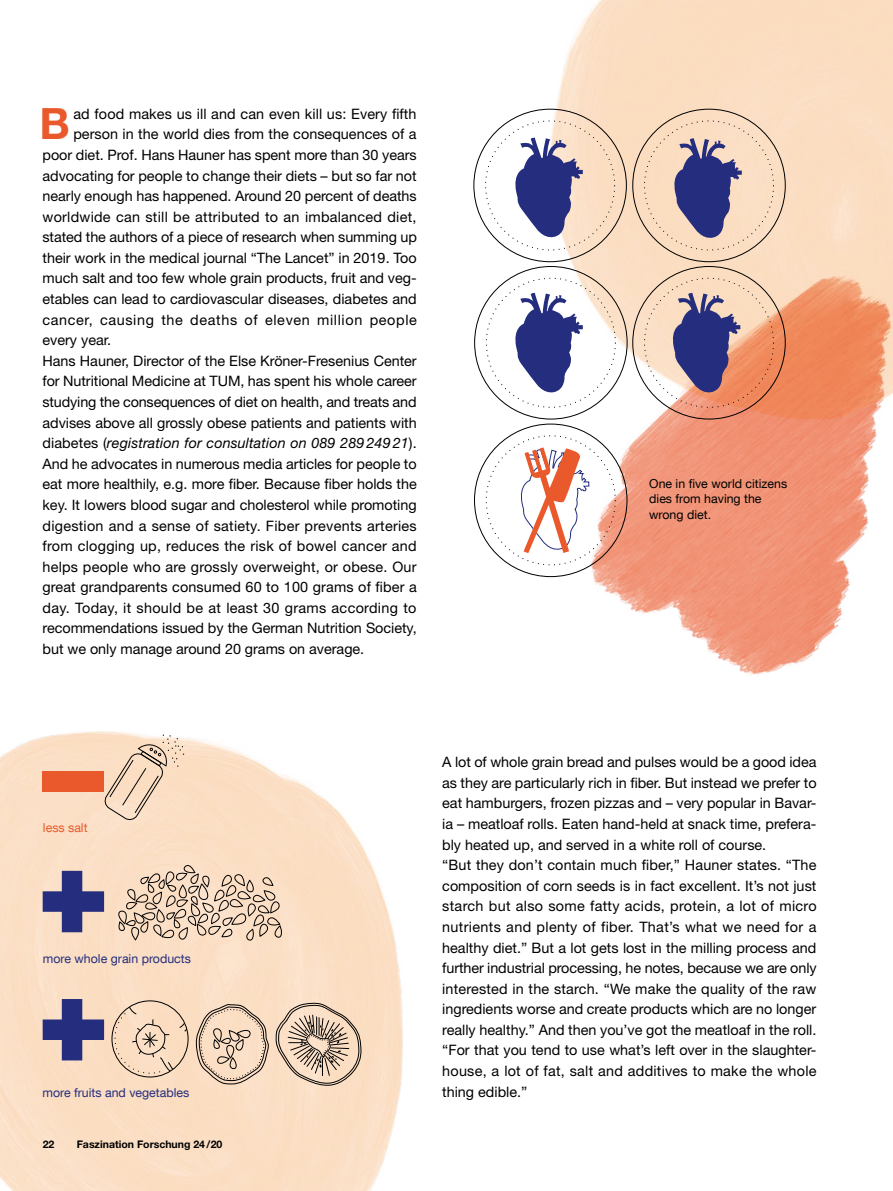
<style>
.page{position:relative;width:893px;height:1191px;background:#fff}
.page>*{position:absolute;margin:0;border:0;box-sizing:border-box;transform-origin:0 0}
.Text_D_Initial{font:700 43.2px "Helvetica Neue LT Std";color:#ea592b}
.Text_D{font:14.4px/20.5px "Helvetica Neue LT Std";color:#000;text-align:justify}
.Text_D_Initial-2{font:14.4px "Helvetica Neue LT Std";color:#000}
.Text_D_Initial-3{font:14.4px "Helvetica Neue LT Std";letter-spacing:.02em;color:#000}
.Text_D_Initial-4{font:14.4px "Helvetica Neue LT Std";letter-spacing:.045em;color:#000}
.t1{font:12.3px/15.5px "TUM Neue Helvetica";color:#000}
.t2{font:12.3px "TUM Neue Helvetica";color:#252e7e}
.t3{font:12.3px "TUM Neue Helvetica";color:#ea592b}
.t4{font:700 10.5px "Helvetica Neue LT Std";color:#000}
.s1{font-style:italic}
</style>
<div class="page">
<img style="left:0;top:0;width:893px;height:1191px">
<div style="left:43px;top:771px;width:61px;height:21px;background:#ea592b"></div>
<svg style="left:43px;top:871px;width:61px;height:61px;background:#837c9d"></svg>
<svg style="left:43px;top:999px;width:61px;height:61px;background:#837b9c"></svg>
<svg style="left:114px;top:1005px;width:74px;height:69px;background:#e8cdb4"></svg>
<svg style="left:194px;top:1001px;width:167px;height:85px;background:#d6bea8"></svg>
<svg style="left:104px;top:734px;width:80px;height:86px;background:#ead1b9"></svg>
<svg style="left:118px;top:863px;width:165px;height:79px;background:#d8c0aa"></svg>
<svg style="left:512px;top:137px;width:71px;height:102px"></svg>
<svg style="left:512px;top:293px;width:71px;height:101px"></svg>
<svg style="left:670px;top:293px;width:70px;height:101px;background:#807191"></svg>
<svg style="left:671px;top:138px;width:71px;height:102px;background:#847c9c"></svg>
<svg style="left:518px;top:447px;width:72px;height:106px"></svg>
<p class="Text_D_Initial" style="left:40px;top:97px;width:32px">B</p>
<p class="Text_D_Initial-2" style="left:73px;top:105px;width:345px">ad food makes us ill and can even kill us: Every fifth</p>
<p class="Text_D_Initial-2" style="left:73px;top:126px;width:345px">person in the world dies from the consequences of a</p>
<p class="Text_D_Initial-2" style="left:43px;top:146px;width:376px">poor diet. Prof. Hans Hauner has spent more than 30 years</p>
<p class="Text_D_Initial-2" style="left:43px;top:167px;width:376px">advocating for people to change their diets – but so far not</p>
<p class="Text_D_Initial-2" style="left:43px;top:187px;width:376px">nearly enough has happened. Around 20 percent of deaths</p>
<p class="Text_D_Initial-3" style="left:43px;top:208px;width:375px">worldwide can still be attributed to an imbalanced diet,</p>
<p class="Text_D_Initial-2" style="left:43px;top:228px;width:376px">stated the authors of a piece of research when summing up</p>
<p class="Text_D_Initial-2" style="left:43px;top:249px;width:376px">their work in the medical journal “The Lancet” in 2019. Too</p>
<p class="Text_D_Initial-2" style="left:43px;top:270px;width:376px">much salt and too few whole grain products, fruit and veg-</p>
<p class="Text_D_Initial-2" style="left:43px;top:290px;width:376px">etables can lead to cardiovascular diseases, diabetes and</p>
<p class="Text_D_Initial-4" style="left:43px;top:311px;width:376px">cancer, causing the deaths of eleven million people</p>
<p class="Text_D_Initial-2" style="left:43px;top:331px;width:70px">every year.</p>
<p class="Text_D" style="left:43px;top:350px;width:376px">Hans Hauner, Director of the Else Kröner-Fresenius Center for Nutritional Medicine at TUM, has spent his whole career studying the consequences of diet on health, and treats and advises above all grossly obese patients and patients with diabetes (<span class="s1">registration for consultation on 089 28924921</span>).<br>And he advocates in numerous media articles for people to eat more healthily, e.g. more fiber. Because fiber holds the key. It lowers blood sugar and cholesterol while promoting digestion and a sense of satiety. Fiber prevents arteries from clogging up, reduces the risk of bowel cancer and helps people who are grossly overweight, or obese. Our great grandparents consumed 60 to 100 grams of fiber a day. Today, it should be at least 30 grams according to recommendations issued by the German Nutrition Society, but we only manage around 20 grams on average.</p>
<p class="t1" style="left:649px;top:475px;width:139px">One in five world citizens dies from having the wrong diet.</p>
<p class="t3" style="left:43px;top:820px;width:46px">less salt</p>
<p class="t2" style="left:43px;top:950px;width:150px">more whole grain products</p>
<p class="t2" style="left:42px;top:1084px;width:148px">more fruits and vegetables</p>
<p class="t4" style="left:43px;top:1137px;width:13px">22</p>
<p class="t4" style="left:77px;top:1137px;width:147px">Faszination Forschung 24/20</p>
<p class="Text_D" style="left:442px;top:751px;width:376px">A lot of whole grain bread and pulses would be a good idea as they are particularly rich in fiber. But instead we prefer to eat hamburgers, frozen pizzas and – very popular in Bavar&shy;ia – meatloaf rolls. Eaten hand-held at snack time, prefera&shy;bly heated up, and served in a white roll of course.</p>
<p class="Text_D" style="left:442px;top:854px;width:376px">“But they don’t contain much fiber,” Hauner states. “The composition of corn seeds is in fact excellent. It’s not just starch but also some fatty acids, protein, a lot of micro nutrients and plenty of fiber. That’s what we need for a healthy diet.” But a lot gets lost in the milling process and further industrial processing, he notes, because we are only interested in the starch. “We make the quality of the raw ingredients worse and create products which are no longer really healthy.” And then you’ve got the meatloaf in the roll. “For that you tend to use what’s left over in the slaughter&shy;house, a lot of fat, salt and additives to make the whole thing edible.”</p>
</div>
